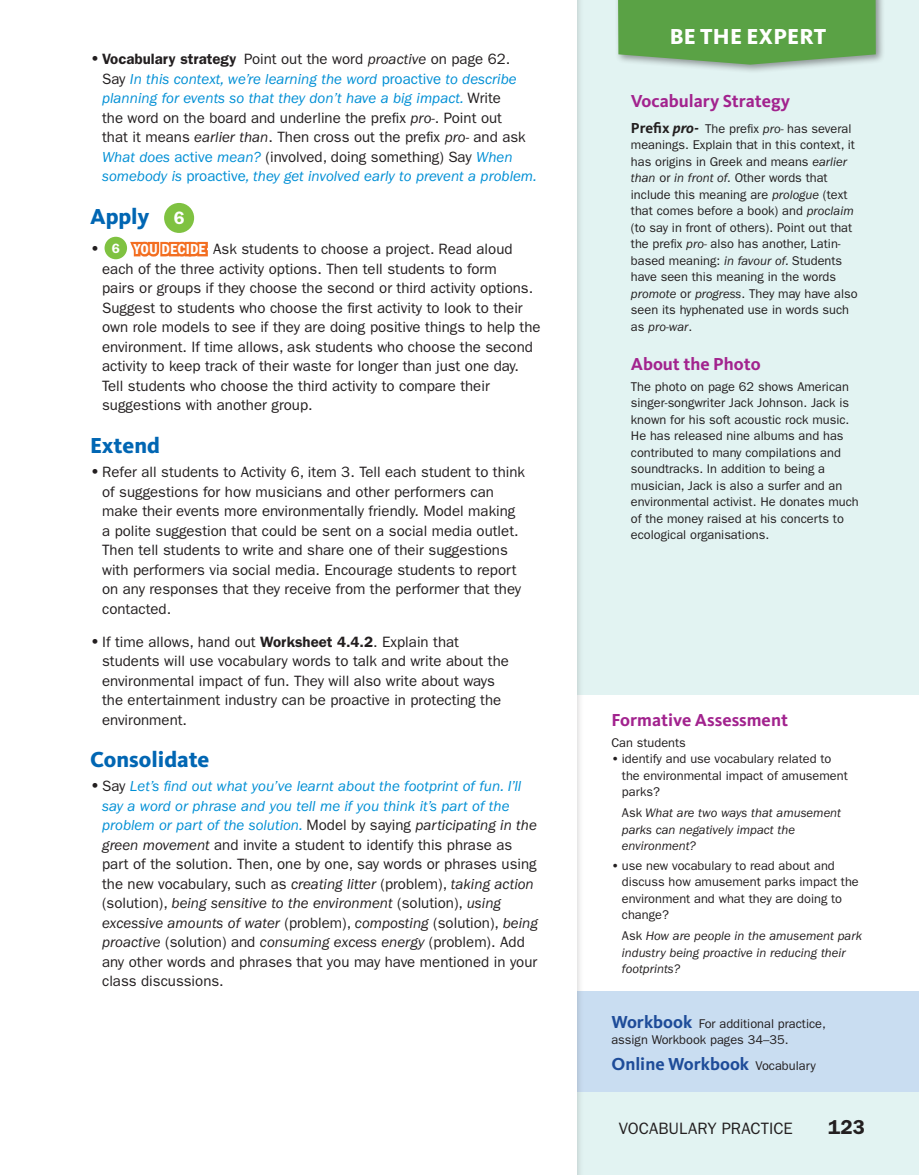
<style>
.page{position:relative;width:919px;height:1175px;background:#fff}
.page>*{position:absolute;margin:0;border:0;box-sizing:border-box;transform-origin:0 0}
.t1{font:800 22.5px "Kievit OT";color:#0166b3}
.t2{font:800 22.5px "Kievit OT";letter-spacing:.01em;color:#fff}
.t3{font:600 20.25px "ITC Franklin Gothic Std";color:#231f20}
.t4{font:700 18px "Kievit OT";color:#a2238e}
.t5{font:700 18px "Kievit OT";color:#1e4c99}
.t6{font:16.5px "ITC Franklin Gothic Std";color:#231f20}
.t7{font:15px/19.5px "ITC Franklin Gothic Std";color:#231f20}
.t8{font:italic 15px/19.5px "ITC Franklin Gothic Std";color:#008fd5}
.t9{font:12.75px/16.5px "ITC Franklin Gothic Std";color:#231f20}
.t10{font:italic 12.75px/16.5px "ITC Franklin Gothic Std";color:#231f20}
.s1{font-weight:600;font-style:normal;font-size:16.5px;color:#231f20}
.s2{font-weight:600;font-style:normal;color:#231f20}
.s3{font-style:normal;color:#231f20}
.s4{color:#231f20}
.s5{font-style:normal}
.s6{font-family:"ITC Franklin Gothic Std";font-weight:600;font-size:18px;color:#fff}
.s7{font-weight:600;font-size:16.5px}
.s8{font-weight:600;font-size:13.5px;color:#fff}
.s9{font-family:"ITC Franklin Gothic Std Dm Cd";color:#fff}
.s10{font-weight:600}
.s11{font-style:italic;color:#008fd5}
.s12{font-style:italic}
.s13{font-family:"Kievit OT";font-weight:700;font-size:15px}
.s14{font-family:"Kievit OT";font-weight:700;font-style:italic;font-size:15px}
.s15{font-family:"Kievit OT";font-weight:700;font-size:18px;color:#1e4c99}
.s16{font-family:"ITC Franklin Gothic Std";font-weight:400;font-size:12.75px;color:#231f20}
</style>
<div class="page">
<div style="left:549px;top:0;width:369px;height:1175px;background:#e2f3f2"></div>
<div style="left:567px;top:695px;width:351px;height:296px;background:#fff"></div>
<div style="left:567px;top:991px;width:351px;height:101px;background:#c9ddf1"></div>
<div style="left:0;top:0;width:576px;height:1175px;background:#fff"></div>
<div style="left:614px;top:0;width:270px;height:74px;background:#231f20;opacity:.45"></div>
<svg style="left:617px;top:0;width:258px;height:65px;background:#62a550"></svg>
<div style="left:164px;top:203px;width:30px;height:30px;background:#7fc241;border-radius:50%"></div>
<div style="left:104px;top:237px;width:23px;height:22px;background:#7fc241;border-radius:50%"></div>
<svg style="left:130px;top:241px;width:78px;height:16px"></svg>
<p class="t8" style="left:102px;top:50px;width:436px;text-indent:-12px"><span class="s1">•</span> <span class="s2">Vocabulary strategy</span> <span class="s3">Point out the word</span> <span class="s4">proactive</span> <span class="s3">on page 62.<br>Say</span> In this context, we’re learning the word <span class="s5">proactive</span> to describe planning for events so that they don’t have a big impact. <span class="s3">Write<br>the word on the board and underline the prefix</span> <span class="s4">pro-</span><span class="s3">. Point out<br>that it means</span> <span class="s4">earlier than</span><span class="s3">. Then cross out the prefix</span> <span class="s4">pro-</span> <span class="s3">and ask </span>What does <span class="s5">active</span> mean? <span class="s3">(involved, doing something) Say</span> When somebody is <span class="s5">proactive</span>, they get involved early to prevent a problem.</p>
<p class="t1" style="left:90px;top:203px;width:96px">Apply <span class="s6">6</span></p>
<p class="t7" style="left:102px;top:239px;width:440px;text-indent:-12px"><span class="s7">•</span> <span class="s8">6</span> <span class="s9">YOU DECIDE</span> Ask students to choose a project. Read aloud each of the three activity options. Then tell students to form<br>pairs or groups if they choose the second or third activity options.<br>Suggest to students who choose the first activity to look to their own role models to see if they are doing positive things to help the environment. If time allows, ask students who choose the second activity to keep track of their waste for longer than just one day.<br>Tell students who choose the third activity to compare their suggestions with another group.</p>
<p class="t1" style="left:90px;top:432px;width:71px">Extend</p>
<p class="t7" style="left:102px;top:462px;width:424px;text-indent:-12px"><span class="s7">•</span> Refer all students to Activity 6, item 3. Tell each student to think of suggestions for how musicians and other performers can make their events more environmentally friendly. Model making a polite suggestion that could be sent on a social media outlet.<br>Then tell students to write and share one of their suggestions with performers via social media. Encourage students to report on any responses that they receive from the performer that they contacted.</p>
<p class="t7" style="left:102px;top:632px;width:408px;text-indent:-12px"><span class="s7">•</span> If time allows, hand out <span class="s10">Worksheet 4.4.2</span>. Explain that students will use vocabulary words to talk and write about the environmental impact of fun. They will also write about ways the entertainment industry can be proactive in protecting the environment.</p>
<p class="t1" style="left:90px;top:746px;width:121px">Consolidate</p>
<p class="t7" style="left:102px;top:776px;width:437px;text-indent:-12px"><span class="s7">•</span> Say <span class="s11">Let’s find out what you’ve learnt about the footprint of fun. I’ll say a word or phrase and you tell me if you think it’s part of the problem or part of the solution.</span> Model by saying <span class="s12">participating in the green movement</span> and invite a student to identify this phrase as part of the solution. Then, one by one, say words or phrases using the new vocabulary, such as <span class="s12">creating litter</span> (problem), <span class="s12">taking action </span>(solution), <span class="s12">being sensitive to the environment</span> (solution), <span class="s12">using excessive amounts of water</span> (problem), <span class="s12">composting</span> (solution), <span class="s12">being proactive</span> (solution) and <span class="s12">consuming excess energy</span> (problem). Add any other words and phrases that you may have mentioned in your class discussions.</p>
<p class="t2" style="left:669px;top:23px;width:154px">Be the Expert</p>
<p class="t4" style="left:630px;top:91px;width:161px">Vocabulary Strategy</p>
<p class="t9" style="left:630px;top:120px;width:228px"><span class="s13">Prefix</span> <span class="s14">pro-</span> The prefix <span class="s12">pro-</span> has several meanings. Explain that in this context, it has origins in Greek and means <span class="s12">earlier than</span> or <span class="s12">in front of.</span> Other words that include this meaning are <span class="s12">prologue</span> (text that comes before a book) and <span class="s12">proclaim </span>(to say in front of others). Point out that the prefix <span class="s12">pro-</span> also has another, Latin&shy;based meaning: <span class="s12">in favour of.</span> Students have seen this meaning in the words <span class="s12">promote</span> or <span class="s12">progress</span>. They may have also seen its hyphenated use in words such as <span class="s12">pro-war</span>.</p>
<p class="t4" style="left:630px;top:353px;width:131px">About the Photo</p>
<p class="t9" style="left:630px;top:378px;width:229px">The photo on page 62 shows American singer-songwriter Jack Johnson. Jack is known for his soft acoustic rock music.<br>He has released nine albums and has contributed to many compilations and soundtracks. In addition to being a musician, Jack is also a surfer and an environmental activist. He donates much of the money raised at his concerts to ecological organisations.</p>
<p class="t4" style="left:611px;top:709px;width:178px">Formative Assessment</p>
<p class="t9" style="left:611px;top:734px;width:76px">Can students</p>
<p class="t9" style="left:621px;top:750px;width:227px;text-indent:-11px"><span class="s10">•</span> identify and use vocabulary related to the environmental impact of amusement parks?</p>
<p class="t10" style="left:621px;top:805px;width:221px"><span class="s5">Ask</span> What are two ways that amusement parks can negatively impact the environment?</p>
<p class="t9" style="left:621px;top:857px;width:238px;text-indent:-11px"><span class="s10">•</span> use new vocabulary to read about and discuss how amusement parks impact the environment and what they are doing to change?</p>
<p class="t10" style="left:621px;top:928px;width:241px"><span class="s5">Ask</span> How are people in the amusement park industry being proactive in reducing their footprints?</p>
<p class="t9" style="left:611px;top:1015px;width:216px"><span class="s15">Workbook</span> For additional practice, assign Workbook pages 34–35.</p>
<p class="t5" style="left:611px;top:1053px;width:206px">Online Workbook <span class="s16">Vocabulary</span></p>
<p class="t6" style="left:618px;top:1119px;width:14px">Vocabu</p>
<p class="t6" style="left:678px;top:1119px;width:17px">lary</p>
<p class="t6" style="left:721px;top:1119px;width:12px">Practice</p>
<p class="t3" style="left:827px;top:1115px;width:38px">123</p>
</div>
